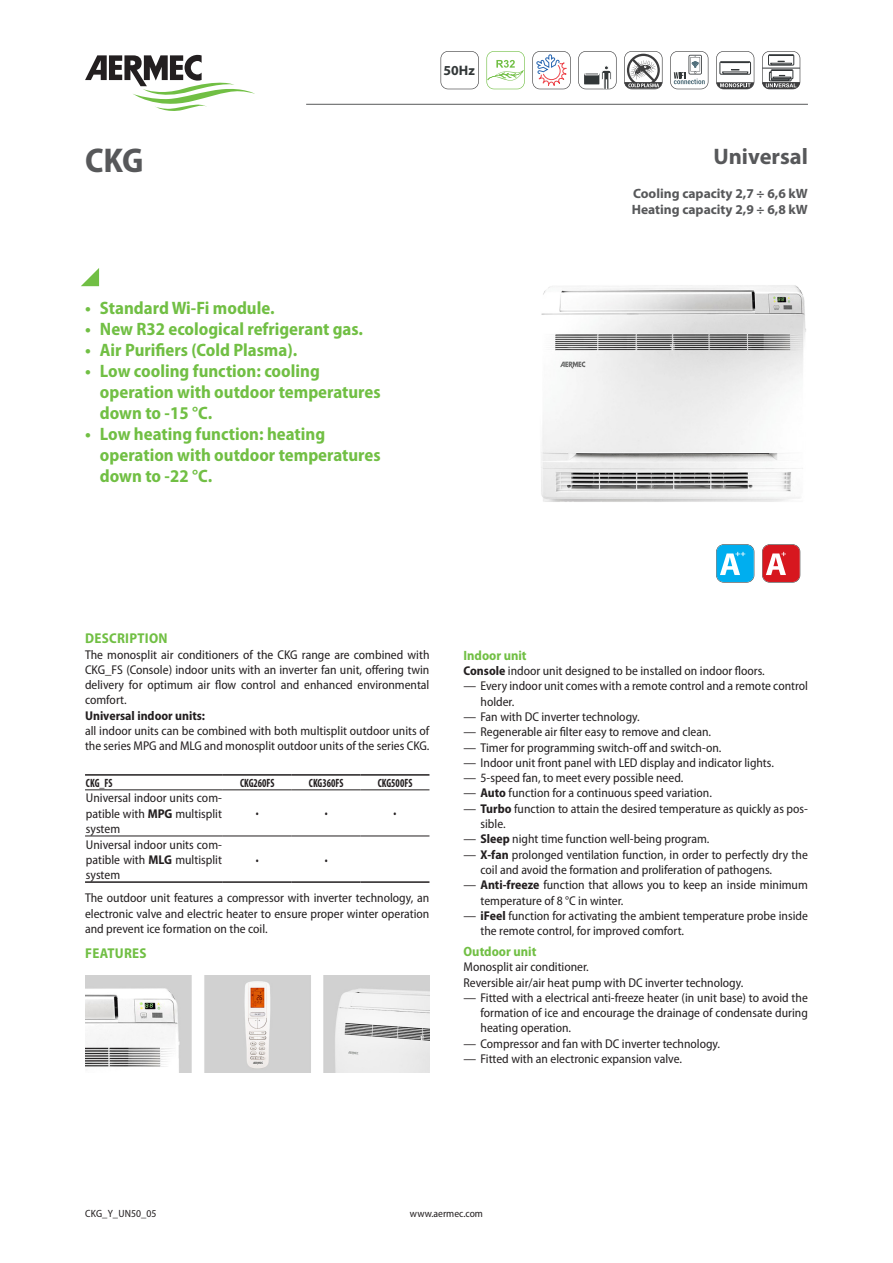
<style>
.page{position:relative;width:893px;height:1263px;background:#fff}
.page>*{position:absolute;margin:0;border:0;box-sizing:border-box;transform-origin:0 0}
.grandezza_en{font:700 semi-condensed 34.5px "Myriad Pro";color:#57585a}
.descrizione_en{font:700 22.5px "Myriad Pro";color:#57585a}
.t1{font:700 semi-condensed 18px/21px "Myriad Pro";color:#71bf44}
.t2{font:700 semi-condensed 14.25px "Myriad Pro";letter-spacing:.02em;color:#71bf44}
.t3{font:700 13.8px "Myriad Pro";color:#323738}
.dettaglio_en{font:700 13.5px "Myriad Pro";color:#57585a}
.t4{font:700 semi-condensed 13.5px "Myriad Pro";color:#71bf44}
.normale_en{font:semi-condensed 12.75px/15.3px "Myriad Pro";color:#231f20}
.normaleEvidenziato_e{font:700 semi-condensed 12.75px "Myriad Pro";color:#231f20}
.testataTabella_C{font:700 condensed 12px "Myriad Pro";color:#231f20;scale:.85 1}
.testataTabella_L{font:700 condensed 12px "Myriad Pro";color:#231f20;scale:.85 1}
.t5{font:semi-condensed 10.5px "Myriad Pro";color:#231f20}
.s1{font-weight:700}
</style>
<div class="page">
<svg style="left:81px;top:268px;width:18px;height:18px"></svg>
<hr style="left:85px;top:774px;width:138px;height:2px;background:#231f20">
<hr style="left:223px;top:774px;width:69px;height:2px;background:#231f20">
<hr style="left:292px;top:774px;width:69px;height:2px;background:#231f20">
<hr style="left:361px;top:774px;width:68px;height:2px;background:#231f20">
<hr style="left:85px;top:881px;width:138px;height:2px;background:#231f20">
<hr style="left:223px;top:881px;width:69px;height:2px;background:#231f20">
<hr style="left:292px;top:881px;width:69px;height:2px;background:#231f20">
<hr style="left:361px;top:881px;width:68px;height:2px;background:#231f20">
<hr style="left:85px;top:789px;width:138px;height:1px;background:#231f20">
<hr style="left:223px;top:789px;width:69px;height:1px;background:#231f20">
<hr style="left:292px;top:789px;width:69px;height:1px;background:#231f20">
<hr style="left:361px;top:789px;width:68px;height:1px;background:#231f20">
<hr style="left:85px;top:836px;width:138px;height:1px;background:#231f20">
<hr style="left:223px;top:836px;width:69px;height:1px;background:#231f20">
<hr style="left:292px;top:836px;width:69px;height:1px;background:#231f20">
<hr style="left:361px;top:836px;width:68px;height:1px;background:#231f20">
<img style="left:85px;top:975px;width:344px;height:98px">
<svg style="left:85px;top:55px;width:170px;height:56px"></svg>
<img style="left:541px;top:285px;width:265px;height:217px">
<svg style="left:716px;top:544px;width:38px;height:39px"></svg>
<svg style="left:762px;top:544px;width:38px;height:39px"></svg>
<svg style="left:441px;top:51px;width:38px;height:38px"></svg>
<svg style="left:486px;top:51px;width:39px;height:38px"></svg>
<svg style="left:532px;top:51px;width:39px;height:38px"></svg>
<svg style="left:578px;top:51px;width:39px;height:38px"></svg>
<div style="left:584px;top:73px;width:15px;height:11px;background:#323738"></div>
<div style="left:585px;top:72px;width:14px;height:3px;border:1px solid #fff"></div>
<svg style="left:624px;top:51px;width:38px;height:38px"></svg>
<svg style="left:670px;top:51px;width:38px;height:38px"></svg>
<svg style="left:716px;top:51px;width:38px;height:38px"></svg>
<svg style="left:762px;top:51px;width:38px;height:38px"></svg>
<hr style="left:762px;top:68px;width:38px;height:1px;background:#333739">
<hr style="left:306px;top:104px;width:502px;height:1px;background:#57585a">
<p class="grandezza_en" style="left:85px;top:138px;width:60px">CKG</p>
<p class="t1" style="left:85px;top:297px;width:191px">• Standard Wi-Fi module.</p>
<p class="t1" style="left:85px;top:318px;width:280px">• New R32 ecological refrigerant gas.</p>
<p class="t1" style="left:85px;top:339px;width:214px">• Air Purifiers (Cold Plasma).</p>
<p class="t1" style="left:100px;top:360px;width:282px;text-indent:-15px">• Low cooling function: cooling operation with outdoor temperatures down to -15 °C.</p>
<p class="t1" style="left:100px;top:423px;width:282px;text-indent:-15px">• Low heating function: heating operation with outdoor temperatures down to -22 °C.</p>
<p class="t3" style="left:444px;top:62px;width:33px">50Hz</p>
<p class="descrizione_en" style="left:713px;top:142px;width:96px">Universal</p>
<p class="dettaglio_en" style="left:633px;top:184px;width:176px">Cooling capacity 2,7 ÷ 6,6 kW</p>
<p class="dettaglio_en" style="left:632px;top:201px;width:178px">Heating capacity 2,9 ÷ 6,8 kW</p>
<p class="t2" style="left:85px;top:629px;width:84px">DESCRIPTION</p>
<p class="normale_en" style="left:85px;top:646px;width:346px;text-align:justify">The monosplit air conditioners of the CKG range are combined with CKG_FS (Console) indoor units with an inverter fan unit, offering twin delivery for optimum air flow control and enhanced environmental comfort.</p>
<p class="normaleEvidenziato_e" style="left:85px;top:707px;width:122px">Universal indoor units:</p>
<p class="normale_en" style="left:85px;top:723px;width:346px">all indoor units can be combined with both multisplit outdoor units of the series MPG and MLG and monosplit outdoor units of the series CKG.</p>
<p class="testataTabella_L" style="left:86px;top:775px;width:33px">CKG_FS</p>
<p class="testataTabella_C" style="left:240px;top:775px;width:42px">CKG260FS</p>
<p class="testataTabella_C" style="left:309px;top:775px;width:42px">CKG360FS</p>
<p class="testataTabella_C" style="left:378px;top:775px;width:42px">CKG500FS</p>
<p class="normale_en" style="left:86px;top:790px;width:138px;text-align:justify">Universal indoor units com&shy;patible with <span class="s1">MPG</span> multisplit system</p>
<p class="testataTabella_C" style="left:256px;top:806px;width:5px">•</p>
<p class="testataTabella_C" style="left:325px;top:806px;width:5px">•</p>
<p class="testataTabella_C" style="left:394px;top:806px;width:5px">•</p>
<p class="normale_en" style="left:86px;top:836px;width:138px;text-align:justify">Universal indoor units com&shy;patible with <span class="s1">MLG</span> multisplit system</p>
<p class="testataTabella_C" style="left:256px;top:852px;width:5px">•</p>
<p class="testataTabella_C" style="left:325px;top:852px;width:5px">•</p>
<p class="normale_en" style="left:85px;top:890px;width:346px;text-align:justify">The outdoor unit features a compressor with inverter technology, an electronic valve and electric heater to ensure proper winter operation and prevent ice formation on the coil.</p>
<p class="t2" style="left:85px;top:944px;width:63px">FEATURES</p>
<p class="t4" style="left:463px;top:646px;width:65px">Indoor unit</p>
<p class="normale_en" style="left:463px;top:663px;width:303px"><span class="s1">Console</span> indoor unit designed to be installed on indoor floors.</p>
<p class="normale_en" style="left:480px;top:678px;width:329px;text-indent:-17px">— Every indoor unit comes with a remote control and a remote control holder.</p>
<p class="normale_en" style="left:463px;top:709px;width:178px">— Fan with DC inverter technology.</p>
<p class="normale_en" style="left:463px;top:724px;width:249px">— Regenerable air filter easy to remove and clean.</p>
<p class="normale_en" style="left:463px;top:739px;width:260px">— Timer for programming switch-off and switch-on.</p>
<p class="normale_en" style="left:463px;top:755px;width:312px">— Indoor unit front panel with LED display and indicator lights.</p>
<p class="normale_en" style="left:463px;top:770px;width:221px">— 5-speed fan, to meet every possible need.</p>
<p class="normale_en" style="left:463px;top:785px;width:250px">— <span class="s1">Auto</span> function for a continuous speed variation.</p>
<p class="normale_en" style="left:480px;top:801px;width:329px;text-indent:-17px">— <span class="s1">Turbo</span> function to attain the desired temperature as quickly as pos&shy;sible.</p>
<p class="normale_en" style="left:463px;top:831px;width:247px">— <span class="s1">Sleep</span> night time function well-being program.</p>
<p class="normale_en" style="left:480px;top:846px;width:329px;text-indent:-17px">— <span class="s1">X-fan</span> prolonged ventilation function, in order to perfectly dry the coil and avoid the formation and proliferation of pathogens.</p>
<p class="normale_en" style="left:480px;top:877px;width:329px;text-indent:-17px">— <span class="s1">Anti-freeze</span> function that allows you to keep an inside minimum temperature of 8 °C in winter.</p>
<p class="normale_en" style="left:480px;top:908px;width:329px;text-indent:-17px">— <span class="s1">iFeel</span> function for activating the ambient temperature probe inside the remote control, for improved comfort.</p>
<p class="t4" style="left:463px;top:943px;width:74px">Outdoor unit</p>
<p class="normale_en" style="left:463px;top:959px;width:127px">Monosplit air conditioner.</p>
<p class="normale_en" style="left:463px;top:974px;width:281px">Reversible air/air heat pump with DC inverter technology.</p>
<p class="normale_en" style="left:480px;top:990px;width:329px;text-align:justify;text-indent:-17px">— Fitted with a electrical anti-freeze heater (in unit base) to avoid the formation of ice and encourage the drainage of condensate during heating operation.</p>
<p class="normale_en" style="left:463px;top:1036px;width:258px">— Compressor and fan with DC inverter technology.</p>
<p class="normale_en" style="left:463px;top:1051px;width:220px">— Fitted with an electronic expansion valve.</p>
<p class="t5" style="left:85px;top:1207px;width:73px">CKG_Y_UN50_05</p>
<p class="t5" style="left:410px;top:1207px;width:75px">www.aermec.com</p>
</div>
